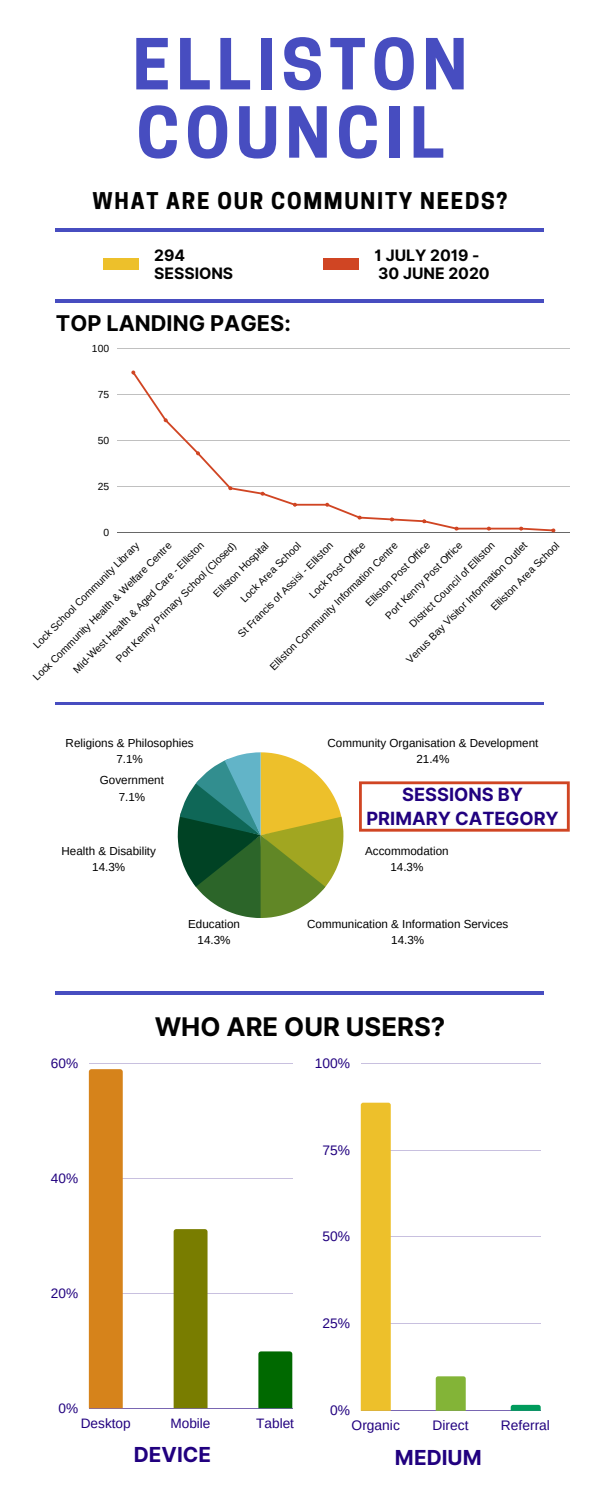
<style>
.page{position:relative;width:600px;height:1500px;background:#fff}
.page>*{position:absolute;margin:0;border:0;box-sizing:border-box;transform-origin:0 0}
.t1{font:700 66px/68.2px "Cooper Hewitt";letter-spacing:.09em;color:#474dc0}
.t2{font:700 25.7px "Inter";color:#020202}
.t3{font:700 21.7px "Cooper Hewitt";letter-spacing:.08em;color:#020202}
.t4{font:700 21.7px "Inter";color:#020202}
.t5{font:700 20.7px "Inter";color:#21007f}
.t6{font:700 18.2px/24.8px "Inter";color:#21007f;text-align:center}
.t7{font:700 15.7px/18.8px "Inter";color:#020202}
.t8{font:13.8px "Arimo";color:#21007f}
.t9{font:13.6px "Arimo";color:#21007f}
.t10{font:11.6px/16.1px "Arimo";color:#000;text-align:center}
.t11{font:10.3px "Arimo";color:#020202}
</style>
<div class="page">
<div style="left:103px;top:258px;width:35px;height:12px;background:#edc02b"></div>
<div style="left:324px;top:258px;width:35px;height:12px;background:#d04523"></div>
<svg style="left:178px;top:752px;width:165px;height:166px"></svg>
<svg style="left:359px;top:781px;width:211px;height:51px"></svg>
<hr style="left:89px;top:1064px;width:203px;height:1px;background:#21007f">
<hr style="left:89px;top:1178px;width:203px;height:1px;background:#21007f">
<hr style="left:89px;top:1293px;width:203px;height:1px;background:#21007f">
<hr style="left:89px;top:1408px;width:203px;height:1px;background:#21007f">
<div style="left:89px;top:1069px;width:34px;height:339px;background:#d6831b"></div>
<div style="left:174px;top:1229px;width:34px;height:179px;background:#797d00"></div>
<div style="left:258px;top:1351px;width:34px;height:57px;background:#006900"></div>
<hr style="left:361px;top:1063px;width:180px;height:1px;background:#21007f">
<hr style="left:361px;top:1150px;width:180px;height:1px;background:#21007f">
<hr style="left:361px;top:1237px;width:180px;height:1px;background:#21007f">
<hr style="left:361px;top:1324px;width:180px;height:1px;background:#21007f">
<hr style="left:361px;top:1410px;width:180px;height:1px;background:#21007f">
<div style="left:361px;top:1103px;width:30px;height:308px;background:#edc02b"></div>
<svg style="left:436px;top:1376px;width:30px;height:35px"></svg>
<svg style="left:511px;top:1405px;width:30px;height:6px"></svg>
<hr style="left:56px;top:228px;width:488px;height:4px;background:#474dc0">
<hr style="left:56px;top:299px;width:488px;height:4px;background:#474dc0">
<hr style="left:56px;top:702px;width:488px;height:3px;background:#474dc0">
<hr style="left:56px;top:991px;width:488px;height:4px;background:#474dc0">
<hr style="left:117px;top:348px;width:453px;height:1px;background:#020202">
<hr style="left:117px;top:394px;width:453px;height:1px;background:#020202">
<hr style="left:117px;top:440px;width:453px;height:1px;background:#020202">
<hr style="left:117px;top:486px;width:453px;height:1px;background:#020202">
<hr style="left:117px;top:532px;width:453px;height:1px;background:#020202">
<svg style="left:131px;top:371px;width:424px;height:161px"></svg>
<h1 class="t1" style="left:133px;top:39px;width:336px">ELLISTON<br>COUNCIL</h1>
<h3 class="t3" style="left:93px;top:193px;width:416px">WHAT ARE OUR COMMUNITY NEEDS?</h3>
<h3 class="t7" style="left:154px;top:246px;width:81px">294<br>SESSIONS</h3>
<h3 class="t7" style="left:375px;top:246px;width:117px">1 JULY 2019 -<br>30 JUNE 2020</h3>
<h3 class="t4" style="left:56px;top:310px;width:237px">TOP LANDING PAGES:</h3>
<p class="t11" style="left:92px;top:343px;width:19px">100</p>
<p class="t11" style="left:98px;top:389px;width:13px">75</p>
<p class="t11" style="left:98px;top:435px;width:13px">50</p>
<p class="t11" style="left:98px;top:481px;width:13px">25</p>
<p class="t11" style="left:103px;top:527px;width:7px">0</p>
<p class="t11" style="left:238px;top:597px;width:82px;rotate:-45deg">Lock Area School</p>
<p class="t11" style="left:211px;top:591px;width:75px;rotate:-45deg">Elliston Hospital</p>
<p class="t11" style="left:114px;top:656px;width:167px;rotate:-45deg">Port Kenny Primary School (Closed)</p>
<p class="t11" style="left:489px;top:605px;width:94px;rotate:-45deg">Elliston Area School</p>
<p class="t11" style="left:404px;top:657px;width:167px;rotate:-45deg">Venus Bay Visitor Information Outlet</p>
<p class="t11" style="left:31px;top:642px;width:147px;rotate:-45deg">Lock School Community Library</p>
<p class="t11" style="left:307px;top:593px;width:76px;rotate:-45deg">Lock Post Office</p>
<p class="t11" style="left:363px;top:601px;width:88px;rotate:-45deg">Elliston Post Office</p>
<p class="t11" style="left:383px;top:613px;width:106px;rotate:-45deg">Port Kenny Post Office</p>
<p class="t11" style="left:267px;top:664px;width:178px;rotate:-45deg">Elliston Community Information Centre</p>
<p class="t11" style="left:31px;top:675px;width:193px;rotate:-45deg">Lock Community Health &amp; Welfare Centre</p>
<p class="t11" style="left:407px;top:622px;width:118px;rotate:-45deg">District Council of Elliston</p>
<p class="t11" style="left:236px;top:631px;width:131px;rotate:-45deg">St Francis of Assisi - Elliston</p>
<p class="t11" style="left:71px;top:667px;width:182px;rotate:-45deg">Mid-West Health &amp; Aged Care - Elliston</p>
<p class="t10" style="left:66px;top:735px;width:130px">Religions &amp; Philosophies<br>7.1%</p>
<p class="t10" style="left:328px;top:735px;width:212px">Community Organisation &amp; Development<br>21.4%</p>
<p class="t10" style="left:100px;top:772px;width:66px">Government<br>7.1%</p>
<h3 class="t6" style="left:367px;top:781px;width:194px">SESSIONS BY<br>PRIMARY CATEGORY</h3>
<p class="t10" style="left:62px;top:843px;width:96px">Health &amp; Disability<br>14.3%</p>
<p class="t10" style="left:365px;top:843px;width:85px">Accommodation<br>14.3%</p>
<p class="t10" style="left:188px;top:916px;width:53px">Education<br>14.3%</p>
<p class="t10" style="left:307px;top:916px;width:203px">Communication &amp; Information Services<br>14.3%</p>
<h3 class="t9" style="left:51px;top:1056px;width:29px">60%</h3>
<h3 class="t9" style="left:51px;top:1171px;width:29px">40%</h3>
<h3 class="t9" style="left:51px;top:1286px;width:29px">20%</h3>
<h3 class="t9" style="left:59px;top:1400px;width:21px">0%</h3>
<h2 class="t2" style="left:155px;top:1011px;width:292px">WHO ARE OUR USERS?</h2>
<h3 class="t8" style="left:315px;top:1055px;width:37px">100%</h3>
<h3 class="t8" style="left:322px;top:1142px;width:29px">75%</h3>
<h3 class="t8" style="left:322px;top:1229px;width:29px">50%</h3>
<h3 class="t8" style="left:322px;top:1316px;width:29px">25%</h3>
<h3 class="t8" style="left:330px;top:1403px;width:21px">0%</h3>
<h3 class="t9" style="left:81px;top:1415px;width:51px">Desktop</h3>
<h3 class="t9" style="left:170px;top:1415px;width:42px">Mobile</h3>
<h3 class="t9" style="left:256px;top:1415px;width:39px">Tablet</h3>
<h3 class="t8" style="left:352px;top:1418px;width:50px">Organic</h3>
<h3 class="t8" style="left:433px;top:1418px;width:38px">Direct</h3>
<h3 class="t8" style="left:501px;top:1418px;width:51px">Referral</h3>
<h3 class="t5" style="left:134px;top:1442px;width:79px">DEVICE</h3>
<h3 class="t5" style="left:395px;top:1445px;width:88px">MEDIUM</h3>
</div>
